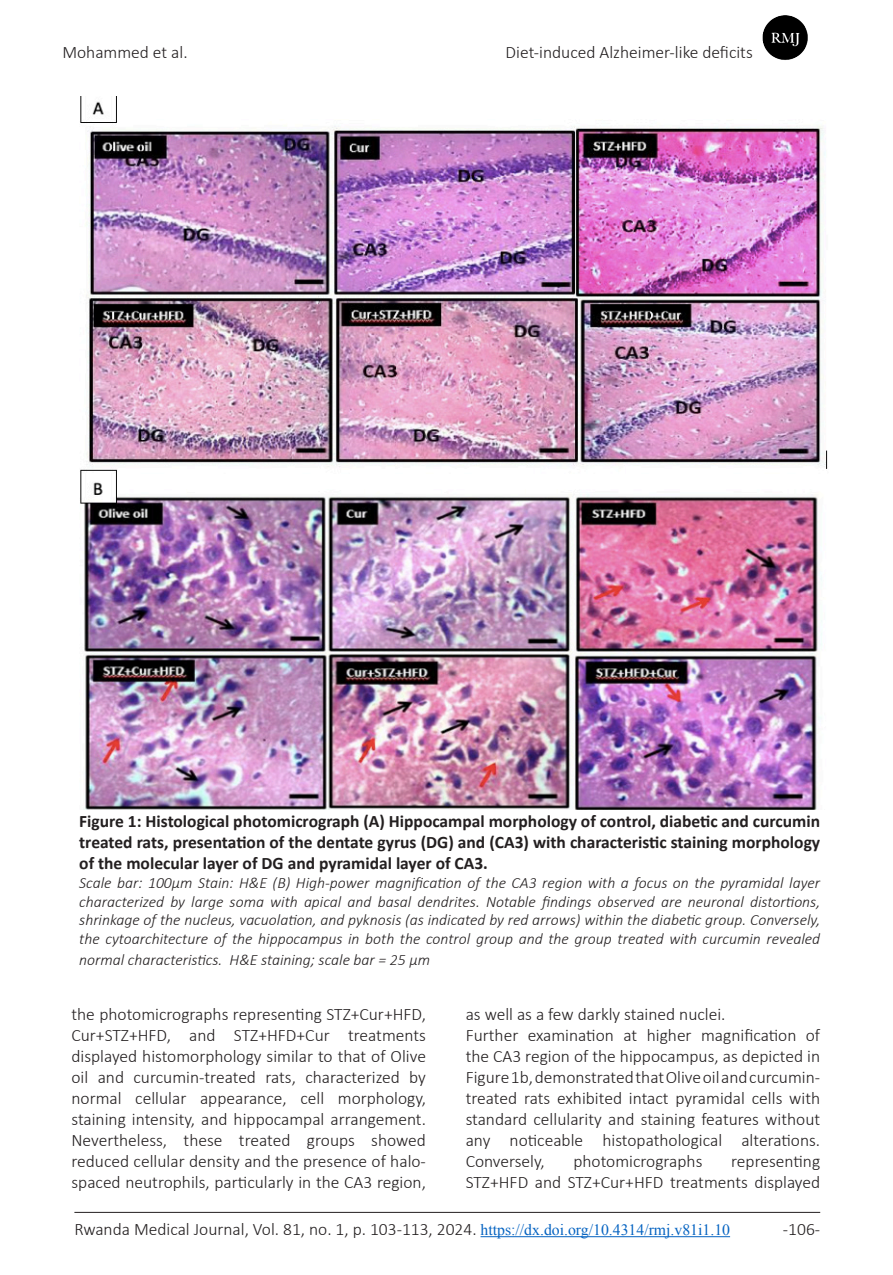
<style>
.page{position:relative;width:893px;height:1275px;background:#fff}
.page>*{position:absolute;margin:0;border:0;box-sizing:border-box;transform-origin:0 0}
.t1{font:300 17.5px/21px "Calibri";color:#231f20;text-align:justify}
.t2{font:700 17.5px/21px "Calibri";color:#231f20;text-align:justify}
.t3{font:italic 300 15.75px/18.9px "Calibri";color:#231f20;text-align:justify}
.s1{font-family:"Times New Roman";font-weight:400;font-size:15.75px;color:#0563c1}
</style>
<div class="page">
<hr style="left:481px;top:1236px;width:249px;height:1px;background:#0563c1">
<hr style="left:74px;top:1212px;width:746px;height:1px;background:#231f20">
<img style="left:762px;top:15px;width:46px;height:45px">
<img style="left:80px;top:97px;width:748px;height:712px">
<p class="t1" style="left:62px;top:42px;width:127px">Mohammed et al.</p>
<p class="t1" style="left:506px;top:42px;width:249px">Diet-induced Alzheimer-like deficits</p>
<p class="t2" style="left:79px;top:810px;width:742px">Figure 1: Histological photomicrograph (A) Hippocampal morphology of control, diabetic and curcumin treated rats, presentation of the dentate gyrus (DG) and (CA3) with characteristic staining morphology of the molecular layer of DG and pyramidal layer of CA3.</p>
<p class="t3" style="left:79px;top:873px;width:742px">Scale bar: 100µm Stain: H&amp;E (B) High-power magnification of the CA3 region with a focus on the pyramidal layer characterized by large soma with apical and basal dendrites. Notable findings observed are neuronal distortions, shrinkage of the nucleus, vacuolation, and pyknosis (as indicated by red arrows) within the diabetic group. Conversely, the cytoarchitecture of the hippocampus in both the control group and the group treated with curcumin revealed</p>
<p class="t3" style="left:79px;top:950px;width:352px">normal characteristics. H&amp;E staining; scale bar = 25 μm</p>
<p class="t1" style="left:71px;top:1004px;width:356px">the photomicrographs representing STZ+Cur+HFD, Cur+STZ+HFD, and STZ+HFD+Cur treatments displayed histomorphology similar to that of Olive oil and curcumin-treated rats, characterized by normal cellular appearance, cell morphology, staining intensity, and hippocampal arrangement.<br>Nevertheless, these treated groups showed reduced cellular density and the presence of halo&shy;spaced neutrophils, particularly in the CA3 region,</p>
<p class="t1" style="left:466px;top:1004px;width:261px">as well as a few darkly stained nuclei.</p>
<p class="t1" style="left:466px;top:1025px;width:356px">Further examination at higher magnification of the CA3 region of the hippocampus, as depicted in Figure 1b, demonstrated that Olive oil and curcumin&shy;treated rats exhibited intact pyramidal cells with standard cellularity and staining features without any noticeable histopathological alterations.<br>Conversely,</p>
<p class="t1" style="left:573px;top:1151px;width:131px">photomicrographs</p>
<p class="t1" style="left:466px;top:1151px;width:356px;text-align:right">representing<br>STZ+HFD and STZ+Cur+HFD treatments displayed</p>
<p class="t1" style="left:74px;top:1218px;width:657px">Rwanda Medical Journal, Vol. 81, no. 1, p. 103-113, 2024. <span class="s1">https://dx.doi.org/10.4314/rmj.v81i1.10</span></p>
<p class="t1" style="left:783px;top:1218px;width:39px">-106-</p>
</div>
